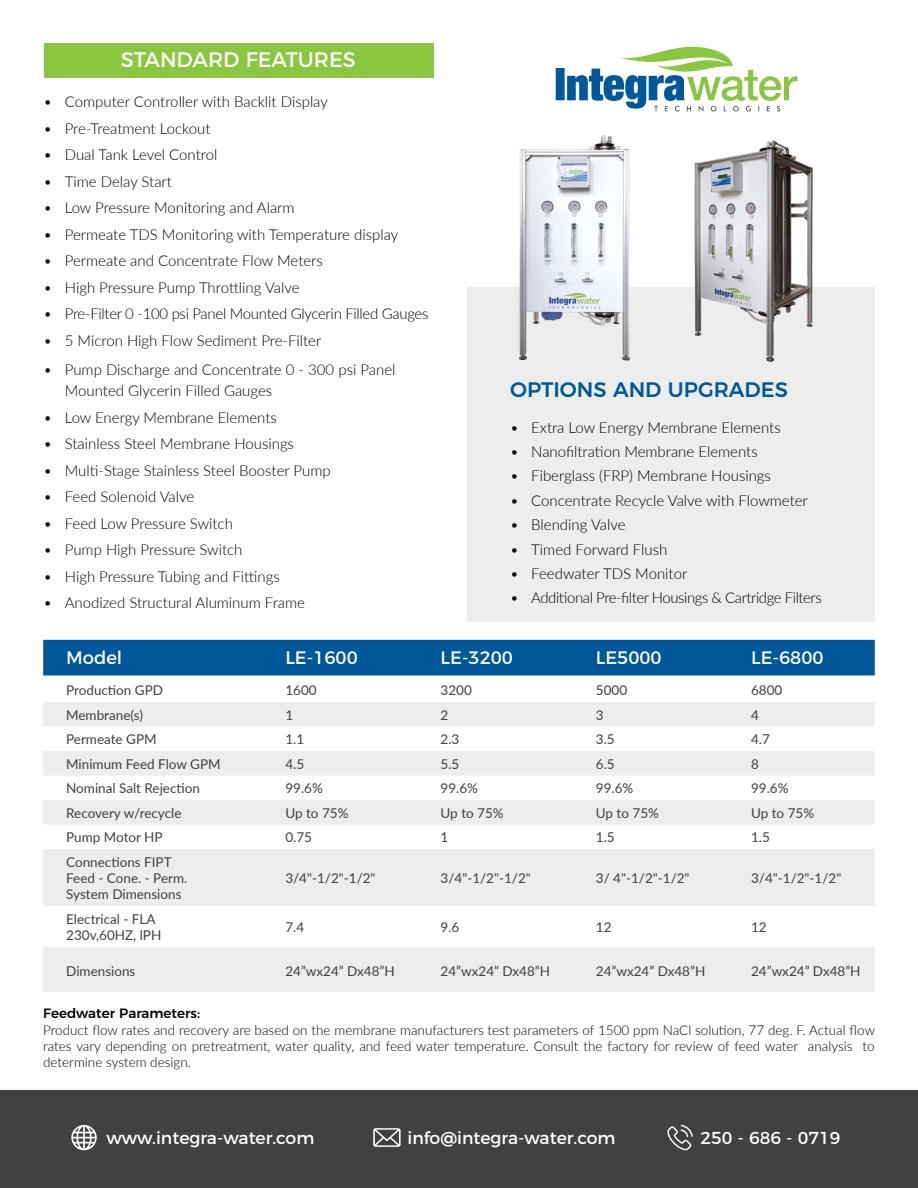
<style>
.page{position:relative;width:918px;height:1188px;background:#fff}
.page>*{position:absolute;margin:0;border:0;box-sizing:border-box;transform-origin:0 0}
.t1{font:500 21px "Montserrat";color:#005799}
.t2{font:21px "Montserrat";color:#fff}
.t3{font:18px "Montserrat";color:#fff}
.t4{font:17.25px "Montserrat";color:#fff}
.t5{font:300 15px/21px "Lato";color:#000}
.t6{font:300 15px "Lato";letter-spacing:-.02em;color:#000}
.t7{font:300 15px "Lato";letter-spacing:-.03em;color:#000}
.t8{font:13.5px/16.2px "Lato";color:#414042}
.t9{font:300 13.5px/16.2px "Lato";color:#000;text-align:justify}
.t10{font:500 13.5px "Montserrat";color:#000}
</style>
<div class="page">
<div style="left:44px;top:43px;width:389px;height:35px;background:#8ac63f"></div>
<div style="left:468px;top:287px;width:407px;height:335px;background:#ededee"></div>
<div style="left:0;top:1091px;width:918px;height:97px;background:#414042"></div>
<svg style="left:71px;top:1125px;width:26px;height:25px"></svg>
<svg style="left:373px;top:1128px;width:28px;height:19px"></svg>
<svg style="left:667px;top:1125px;width:26px;height:25px"></svg>
<div style="left:43px;top:640px;width:832px;height:36px;background:#005799"></div>
<svg style="left:43px;top:702px;width:832px;height:290px;fill:#ededee"></svg>
<img style="left:518px;top:135px;width:112px;height:226px">
<img style="left:694px;top:140px;width:119px;height:222px">
<svg style="left:556px;top:46px;width:241px;height:66px"></svg>
<h1 class="t2" style="left:121px;top:43px;width:237px">STANDARD FEATURES</h1>
<p class="t5" style="left:44px;top:91px;width:286px">• Computer Controller with Backlit Display</p>
<p class="t5" style="left:44px;top:117px;width:168px">• Pre-Treatment Lockout</p>
<p class="t5" style="left:44px;top:144px;width:175px">• Dual Tank Level Control</p>
<p class="t5" style="left:44px;top:170px;width:130px">• Time Delay Start</p>
<p class="t5" style="left:44px;top:197px;width:253px">• Low Pressure Monitoring and Alarm</p>
<p class="t5" style="left:44px;top:223px;width:356px">• Permeate TDS Monitoring with Temperature display</p>
<p class="t5" style="left:44px;top:250px;width:281px">• Permeate and Concentrate Flow Meters</p>
<p class="t5" style="left:44px;top:276px;width:257px">• High Pressure Pump Throttling Valve</p>
<p class="t6" style="left:44px;top:303px;width:386px">• Pre-Filter 0 -100 psi Panel Mounted Glycerin Filled Gauges</p>
<p class="t5" style="left:44px;top:329px;width:279px">• 5 Micron High Flow Sediment Pre-Filter</p>
<p class="t5" style="left:65px;top:359px;width:332px;text-indent:-21px">• Pump Discharge and Concentrate 0 - 300 psi Panel<br>Mounted Glycerin Filled Gauges</p>
<p class="t5" style="left:44px;top:406px;width:235px">• Low Energy Membrane Elements</p>
<p class="t5" style="left:44px;top:433px;width:252px">• Stainless Steel Membrane Housings</p>
<p class="t5" style="left:44px;top:459px;width:289px">• Multi-Stage Stainless Steel Booster Pump</p>
<p class="t5" style="left:44px;top:486px;width:152px">• Feed Solenoid Valve</p>
<p class="t5" style="left:44px;top:512px;width:191px">• Feed Low Pressure Switch</p>
<p class="t5" style="left:44px;top:539px;width:200px">• Pump High Pressure Switch</p>
<p class="t5" style="left:44px;top:565px;width:238px">• High Pressure Tubing and Fittings</p>
<p class="t5" style="left:44px;top:592px;width:263px">• Anodized Structural Aluminum Frame</p>
<h1 class="t1" style="left:510px;top:373px;width:279px">OPTIONS AND UPGRADES</h1>
<p class="t5" style="left:510px;top:416px;width:272px">• Extra Low Energy Membrane Elements</p>
<p class="t5" style="left:510px;top:441px;width:249px">• Nanofiltration Membrane Elements</p>
<p class="t5" style="left:510px;top:465px;width:262px">• Fiberglass (FRP) Membrane Housings</p>
<p class="t5" style="left:510px;top:489px;width:299px">• Concentrate Recycle Valve with Flowmeter</p>
<p class="t5" style="left:510px;top:514px;width:117px">• Blending Valve</p>
<p class="t5" style="left:510px;top:538px;width:159px">• Timed Forward Flush</p>
<p class="t5" style="left:510px;top:562px;width:179px">• Feedwater TDS Monitor</p>
<p class="t7" style="left:510px;top:587px;width:313px">• Additional Pre-filter Housings &amp; Cartridge Filters</p>
<p class="t3" style="left:66px;top:644px;width:58px">Model</p>
<p class="t3" style="left:285px;top:644px;width:74px">LE-1600</p>
<p class="t3" style="left:441px;top:644px;width:74px">LE-3200</p>
<p class="t3" style="left:596px;top:644px;width:67px">LE5000</p>
<p class="t3" style="left:751px;top:644px;width:74px">LE-6800</p>
<p class="t8" style="left:66px;top:682px;width:98px">Production GPD</p>
<p class="t8" style="left:285px;top:682px;width:33px">1600</p>
<p class="t8" style="left:441px;top:682px;width:33px">3200</p>
<p class="t8" style="left:596px;top:682px;width:33px">5000</p>
<p class="t8" style="left:751px;top:682px;width:33px">6800</p>
<p class="t8" style="left:66px;top:706px;width:78px">Membrane(s)</p>
<p class="t8" style="left:285px;top:706px;width:9px">1</p>
<p class="t8" style="left:441px;top:706px;width:9px">2</p>
<p class="t8" style="left:596px;top:706px;width:9px">3</p>
<p class="t8" style="left:751px;top:706px;width:9px">4</p>
<p class="t8" style="left:66px;top:731px;width:92px">Permeate GPM</p>
<p class="t8" style="left:285px;top:731px;width:20px">1.1</p>
<p class="t8" style="left:441px;top:731px;width:20px">2.3</p>
<p class="t8" style="left:596px;top:731px;width:20px">3.5</p>
<p class="t8" style="left:751px;top:731px;width:20px">4.7</p>
<p class="t8" style="left:66px;top:755px;width:156px">Minimum Feed Flow GPM</p>
<p class="t8" style="left:285px;top:755px;width:20px">4.5</p>
<p class="t8" style="left:441px;top:755px;width:20px">5.5</p>
<p class="t8" style="left:596px;top:755px;width:20px">6.5</p>
<p class="t8" style="left:751px;top:755px;width:9px">8</p>
<p class="t8" style="left:66px;top:780px;width:135px">Nominal Salt Rejection</p>
<p class="t8" style="left:285px;top:780px;width:39px">99.6%</p>
<p class="t8" style="left:441px;top:780px;width:39px">99.6%</p>
<p class="t8" style="left:596px;top:780px;width:39px">99.6%</p>
<p class="t8" style="left:751px;top:780px;width:39px">99.6%</p>
<p class="t8" style="left:66px;top:804px;width:117px">Recovery w/recycle</p>
<p class="t8" style="left:285px;top:804px;width:65px">Up to 75%</p>
<p class="t8" style="left:441px;top:804px;width:65px">Up to 75%</p>
<p class="t8" style="left:596px;top:804px;width:65px">Up to 75%</p>
<p class="t8" style="left:751px;top:804px;width:65px">Up to 75%</p>
<p class="t8" style="left:66px;top:829px;width:98px">Pump Motor HP</p>
<p class="t8" style="left:285px;top:829px;width:28px">0.75</p>
<p class="t8" style="left:441px;top:829px;width:9px">1</p>
<p class="t8" style="left:596px;top:829px;width:20px">1.5</p>
<p class="t8" style="left:751px;top:829px;width:20px">1.5</p>
<p class="t8" style="left:66px;top:853px;width:123px">Connections FIPT<br>Feed - Cone. - Perm.<br>System Dimensions</p>
<p class="t8" style="left:285px;top:869px;width:92px">3/4"-1/2"-1/2"</p>
<p class="t8" style="left:441px;top:869px;width:92px">3/4"-1/2"-1/2"</p>
<p class="t8" style="left:596px;top:869px;width:95px">3/ 4"-1/2"-1/2"</p>
<p class="t8" style="left:751px;top:869px;width:92px">3/4"-1/2"-1/2"</p>
<p class="t8" style="left:66px;top:910px;width:97px">Electrical - FLA<br>230v,60HZ, lPH</p>
<p class="t8" style="left:285px;top:918px;width:20px">7.4</p>
<p class="t8" style="left:441px;top:918px;width:20px">9.6</p>
<p class="t8" style="left:596px;top:918px;width:17px">12</p>
<p class="t8" style="left:751px;top:918px;width:17px">12</p>
<p class="t8" style="left:66px;top:962px;width:71px">Dimensions</p>
<p class="t8" style="left:285px;top:962px;width:111px">24”wx24” Dx48”H</p>
<p class="t8" style="left:441px;top:962px;width:111px">24”wx24” Dx48”H</p>
<p class="t8" style="left:596px;top:962px;width:111px">24”wx24” Dx48”H</p>
<p class="t8" style="left:751px;top:962px;width:111px">24”wx24” Dx48”H</p>
<p class="t10" style="left:43px;top:1003px;width:158px">Feedwater Parameters:</p>
<p class="t9" style="left:43px;top:1021px;width:833px">Product flow rates and recovery are based on the membrane manufacturers test parameters of 1500 ppm NaCl solution, 77 deg. F. Actual flow rates vary depending on pretreatment, water quality, and feed water temperature. Consult the factory for review of feed water analysis to determine system design.</p>
<p class="t4" style="left:106px;top:1124px;width:209px">www.integra-water.com</p>
<p class="t4" style="left:408px;top:1124px;width:209px">info@integra-water.com</p>
<p class="t4" style="left:700px;top:1124px;width:141px">250 - 686 - 0719</p>
</div>
